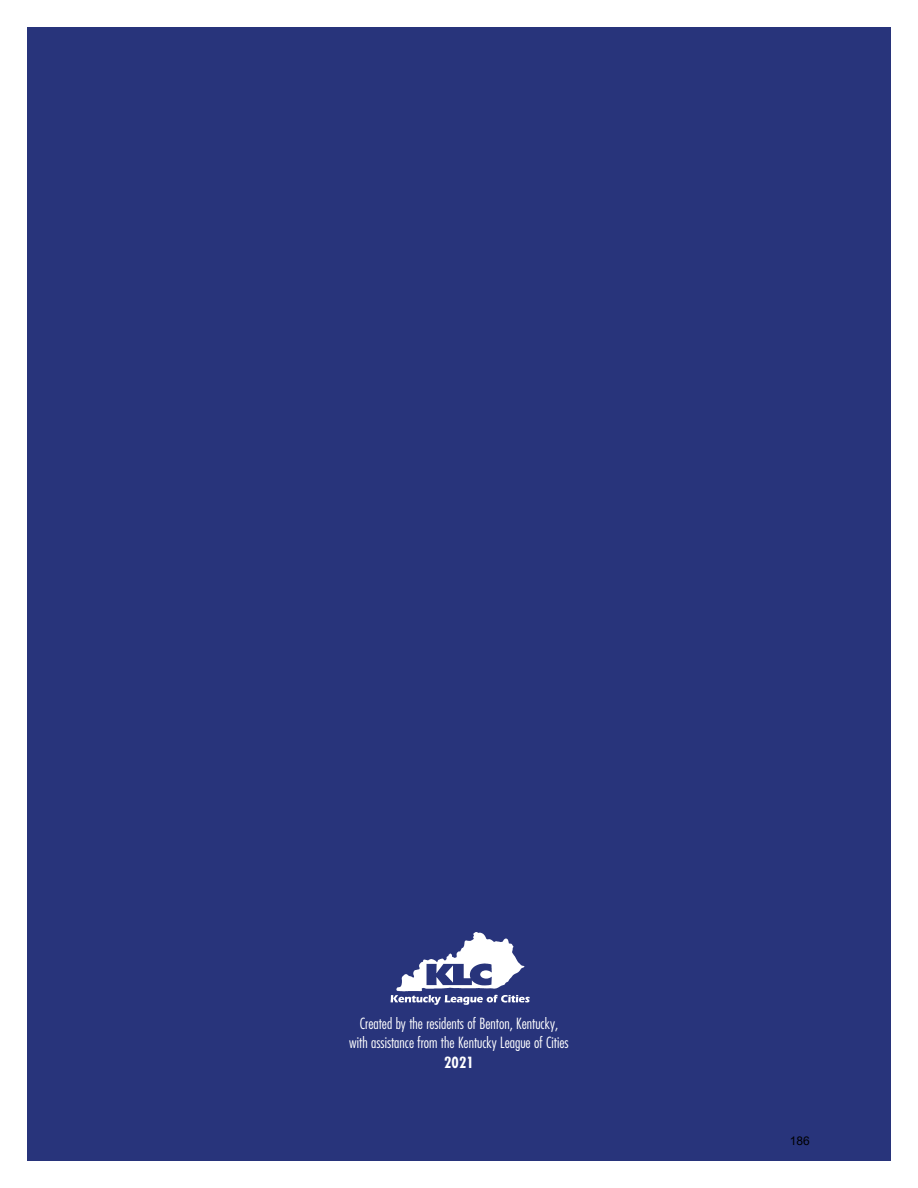
<style>
.page{position:relative;width:918px;height:1188px;background:#fff}
.page>*{position:absolute;margin:0;border:0;box-sizing:border-box;transform-origin:0 0}
.t1{font:300 condensed 15px/19.5px "Futura";color:#fff;text-align:center}
.t2{font:700 condensed 15px "Futura";color:#fff}
.t3{font:12px "Arial";color:#000}
</style>
<div class="page">
<div style="left:27px;top:27px;width:864px;height:1134px;background:#28347b"></div>
<img style="left:433px;top:932px;width:43px;height:30px">
<p class="t1" style="left:349px;top:1013px;width:221px">Created by the residents of Benton, Kentucky, with assistance from the Kentucky League of Cities</p>
<p class="t2" style="left:444px;top:1052px;width:31px">2021</p>
<p class="t3" style="left:790px;top:1132px;width:22px">186</p>
</div>
